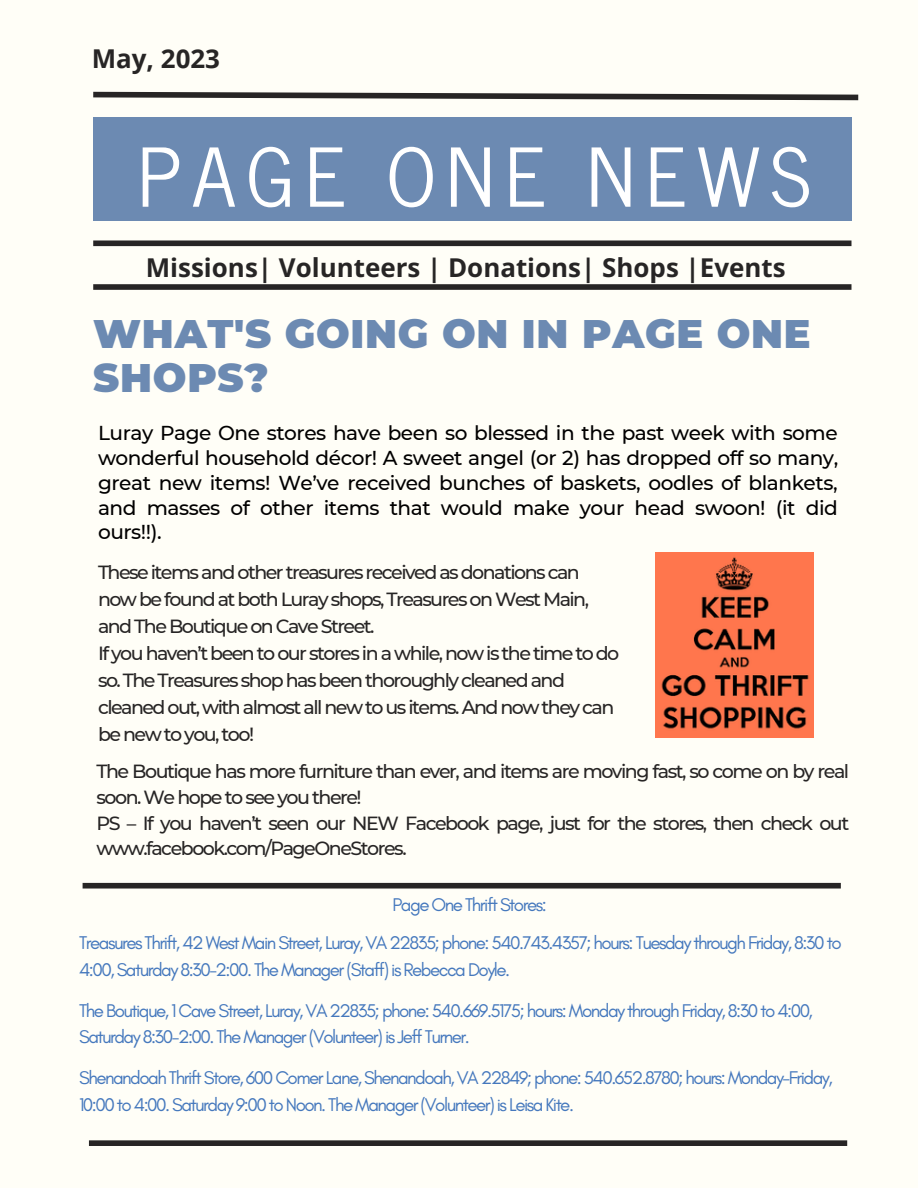
<style>
.page{position:relative;width:918px;height:1188px;background:#fffef7}
.page>*{position:absolute;margin:0;border:0;box-sizing:border-box;transform-origin:0 0}
.t1{font:80.1px "News Cycle";letter-spacing:.125em;color:#fff}
.t2{font:900 39.75px/43.8px "Montserrat";letter-spacing:.02em;color:#6c8ab2}
.t3{font:700 25.95px "Open Sans";color:#272525}
.t4{font:500 20.1px/24.8px "Montserrat";letter-spacing:-.02em;color:#000;text-align:justify}
.t5{font:500 19.05px/27px "Montserrat";letter-spacing:-.08em;color:#272525}
.t6{font:18.75px/26.8px "Glacial Indifference";letter-spacing:-.08em;color:#4578bd}
</style>
<div class="page">
<svg style="left:93px;top:91px;width:766px;height:10px"></svg>
<div style="left:93px;top:117px;width:758px;height:103px;background:#6c8ab2"></div>
<div style="left:93px;top:240px;width:758px;height:6px;background:#272525"></div>
<div style="left:93px;top:284px;width:758px;height:6px;background:#272525"></div>
<img style="left:656px;top:553px;width:157px;height:184px">
<div style="left:89px;top:1140px;width:758px;height:6px;background:#272525"></div>
<div style="left:83px;top:883px;width:758px;height:6px;background:#272525"></div>
<p class="t3" style="left:92px;top:40px;width:130px">May, 2023</p>
<p class="t1" style="left:137px;top:106px;width:675px">PAGE ONE NEWS</p>
<p class="t3" style="left:146px;top:250px;width:641px">Missions| Volunteers | Donations| Shops |Events</p>
<p class="t2" style="left:93px;top:312px;width:719px">WHAT'S GOING ON IN PAGE ONE<br>SHOPS?</p>
<p class="t4" style="left:98px;top:421px;width:742px">Luray Page One stores have been so blessed in the past week with some wonderful household décor! A sweet angel (or 2) has dropped off so many, great new items! We’ve received bunches of baskets, oodles of blankets, and masses of other items that would make your head swoon! (it did ours!!).</p>
<p class="t5" style="left:98px;top:559px;width:493px">These items and other treasures received as donations can now be found at both Luray shops, Treasures on West Main, and The Boutique on Cave Street.</p>
<p class="t5" style="left:98px;top:640px;width:523px">Ifyou haven’t been to our stores in a while, now is the time to do so. The Treasures shop has been thoroughly cleaned and cleaned out, with almost all new to us items. And now they can be new to you, too!</p>
<p class="t5" style="left:96px;top:759px;width:754px;line-height:25.7px">The Boutique has more furniture than ever, and items are moving fast, so come on by real soon. We hope to see you there!</p>
<p class="t5" style="left:96px;top:810px;width:754px;line-height:25.7px">PS – If you haven’t seen our NEW Facebook page, just for the stores, then check out www.facebook.com/PageOneStores.</p>
<p class="t6" style="left:393px;top:891px;width:156px">Page One Thrift Stores:</p>
<p class="t6" style="left:79px;top:929px;width:764px">Treasures Thrift, 42 West Main Street, Luray, VA 22835; phone: 540.743.4357; hours: Tuesday through Friday, 8:30 to<br>4:00, Saturday 8:30-2:00. The Manager (Staff) is Rebecca Doyle.</p>
<p class="t6" style="left:79px;top:997px;width:735px">The Boutique, 1 Cave Street, Luray, VA 22835; phone: 540.669.5175; hours: Monday through Friday, 8:30 to 4:00,<br>Saturday 8:30-2:00. The Manager (Volunteer) is Jeff Turner.</p>
<p class="t6" style="left:79px;top:1064px;width:755px">Shenandoah Thrift Store, 600 Comer Lane, Shenandoah, VA 22849; phone: 540.652.8780; hours: Monday-Friday,<br>10:00 to 4:00. Saturday 9:00 to Noon. The Manager (Volunteer) is Leisa Kite.</p>
</div>
